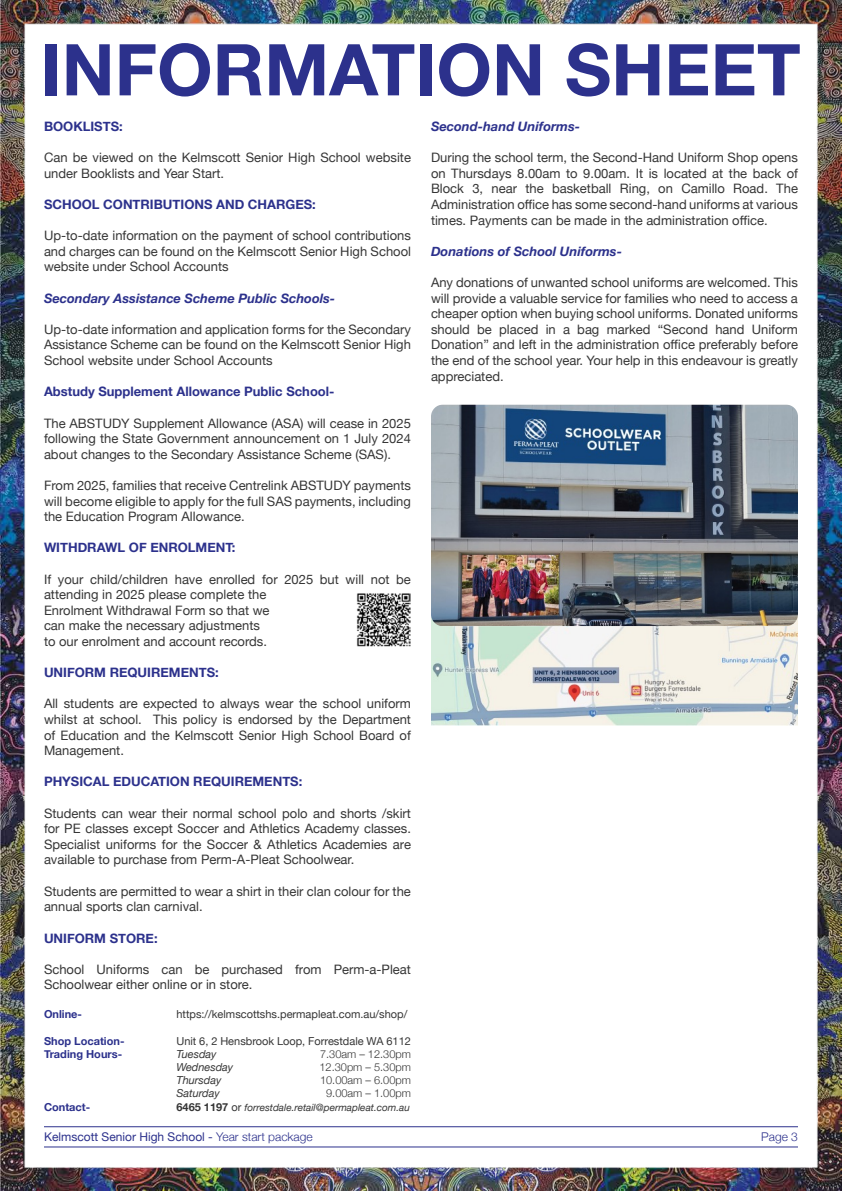
<style>
.page{position:relative;width:842px;height:1191px;background:#fff}
.page>*{position:absolute;margin:0;border:0;box-sizing:border-box;transform-origin:0 0}
.t1{font:700 71.5px "Helvetica Neue";color:#2c318c}
.t2{font:13px/15.6px "Helvetica Neue";color:#363636;text-align:justify}
.t3{font:700 13px "Helvetica Neue";color:#2c318c}
.t4{font:italic 700 13px "Helvetica Neue";color:#2c318c}
.t5{font:12px "Helvetica Neue";color:#2c318c}
.t6{font:300 12px "Helvetica Neue";color:#2c318c}
.t7{font:11px "Helvetica Neue";color:#363636}
.t8{font:300 11px/13.2px "Helvetica Neue";color:#363636;text-align:right}
.t9{font:700 11px/13.2px "Helvetica Neue";color:#2c318c}
.t10{font:italic 11px/13.2px "Helvetica Neue";color:#363636}
.t11{font:italic 10px "Helvetica Neue";color:#363636}
.s1{font-weight:700;font-style:normal;font-size:11px}
.s2{font-style:normal;font-size:11px}
.s3{font-weight:300}
</style>
<div class="page">
<img style="left:0;top:0;width:842px;height:1191px">
<img style="left:357px;top:593px;width:54px;height:54px">
<img style="left:431px;top:626px;width:367px;height:99px">
<img style="left:431px;top:404px;width:367px;height:222px">
<h1 class="t1" style="left:41px;top:14px;width:761px">INFORMATION SHEET</h1>
<p class="t3" style="left:44px;top:116px;width:80px">BOOKLISTS:</p>
<p class="t2" style="left:44px;top:150px;width:368px">Can be viewed on the Kelmscott Senior High School website under Booklists and Year Start.</p>
<p class="t3" style="left:44px;top:194px;width:273px">SCHOOL CONTRIBUTIONS AND CHARGES:</p>
<p class="t2" style="left:44px;top:228px;width:368px">Up-to-date information on the payment of school contributions and charges can be found on the Kelmscott Senior High School website under School Accounts</p>
<p class="t4" style="left:44px;top:288px;width:293px">Secondary Assistance Scheme Public Schools-</p>
<p class="t2" style="left:44px;top:322px;width:368px">Up-to-date information and application forms for the Secondary Assistance Scheme can be found on the Kelmscott Senior High School website under School Accounts</p>
<p class="t3" style="left:44px;top:381px;width:292px">Abstudy Supplement Allowance Public School-</p>
<p class="t2" style="left:44px;top:416px;width:368px">The ABSTUDY Supplement Allowance (ASA) will cease in 2025 following the State Government announcement on 1 July 2024 about changes to the Secondary Assistance Scheme (SAS).</p>
<p class="t2" style="left:44px;top:478px;width:368px">From 2025, families that receive Centrelink ABSTUDY payments will become eligible to apply for the full SAS payments, including the Education Program Allowance.</p>
<p class="t3" style="left:44px;top:537px;width:193px">WITHDRAWL OF ENROLMENT:</p>
<p class="t2" style="left:44px;top:572px;width:368px;text-align:left">If your child/children have enrolled for 2025 but will not be attending in 2025 please complete the<br>Enrolment Withdrawal Form so that we<br>can make the necessary adjustments<br>to our enrolment and account records.</p>
<p class="t3" style="left:44px;top:662px;width:176px">UNIFORM REQUIREMENTS:</p>
<p class="t2" style="left:44px;top:696px;width:368px">All students are expected to always wear the school uniform whilst at school. This policy is endorsed by the Department of Education and the Kelmscott Senior High School Board of Management.</p>
<p class="t3" style="left:44px;top:771px;width:260px">PHYSICAL EDUCATION REQUIREMENTS:</p>
<p class="t2" style="left:44px;top:806px;width:368px">Students can wear their normal school polo and shorts /skirt for PE classes except Soccer and Athletics Academy classes.<br>Specialist uniforms for the Soccer &amp; Athletics Academies are available to purchase from Perm-A-Pleat Schoolwear.</p>
<p class="t2" style="left:44px;top:884px;width:368px">Students are permitted to wear a shirt in their clan colour for the annual sports clan carnival.</p>
<p class="t3" style="left:44px;top:927px;width:115px">UNIFORM STORE:</p>
<p class="t2" style="left:44px;top:962px;width:368px">School Uniforms can be purchased from Perm-a-Pleat<br>Schoolwear either online or in store.</p>
<p class="t9" style="left:44px;top:1008px;width:40px">Online-</p>
<p class="t9" style="left:44px;top:1034px;width:82px">Shop Location-<br>Trading Hours-</p>
<p class="t7" style="left:176px;top:1006px;width:232px">https://kelmscottshs.permapleat.com.au/shop/</p>
<p class="t7" style="left:176px;top:1032px;width:236px">Unit 6, 2 Hensbrook Loop, Forrestdale WA 6112</p>
<p class="t10" style="left:176px;top:1047px;width:58px">Tuesday<br>Wednesday<br>Thursday<br>Saturday</p>
<p class="t11" style="left:176px;top:1099px;width:235px"><span class="s1">6465 1197</span> <span class="s2">or</span> forrestdale.retail@permapleat.com.au</p>
<p class="t8" style="left:319px;top:1046px;width:93px">7.30am – 12.30pm<br>12.30pm – 5.30pm<br>10.00am – 6.00pm<br>9.00am – 1.00pm</p>
<p class="t9" style="left:44px;top:1100px;width:48px">Contact-</p>
<p class="t4" style="left:431px;top:116px;width:151px">Second-hand Uniforms-</p>
<p class="t2" style="left:431px;top:150px;width:369px">During the school term, the Second-Hand Uniform Shop opens on Thursdays 8.00am to 9.00am. It is located at the back of Block 3, near the basketball Ring, on Camillo Road. The Administration office has some second-hand uniforms at various times. Payments can be made in the administration office.</p>
<p class="t4" style="left:431px;top:241px;width:192px">Donations of School Uniforms-</p>
<p class="t2" style="left:431px;top:275px;width:368px">Any donations of unwanted school uniforms are welcomed. This will provide a valuable service for families who need to access a cheaper option when buying school uniforms. Donated uniforms should be placed in a bag marked “Second hand Uniform Donation” and left in the administration office preferably before the end of the school year. Your help in this endeavour is greatly appreciated.</p>
<p class="t5" style="left:44px;top:1128px;width:270px">Kelmscott Senior High School - <span class="s3">Year start package</span></p>
<p class="t6" style="left:761px;top:1127px;width:38px">Page 3</p>
</div>
